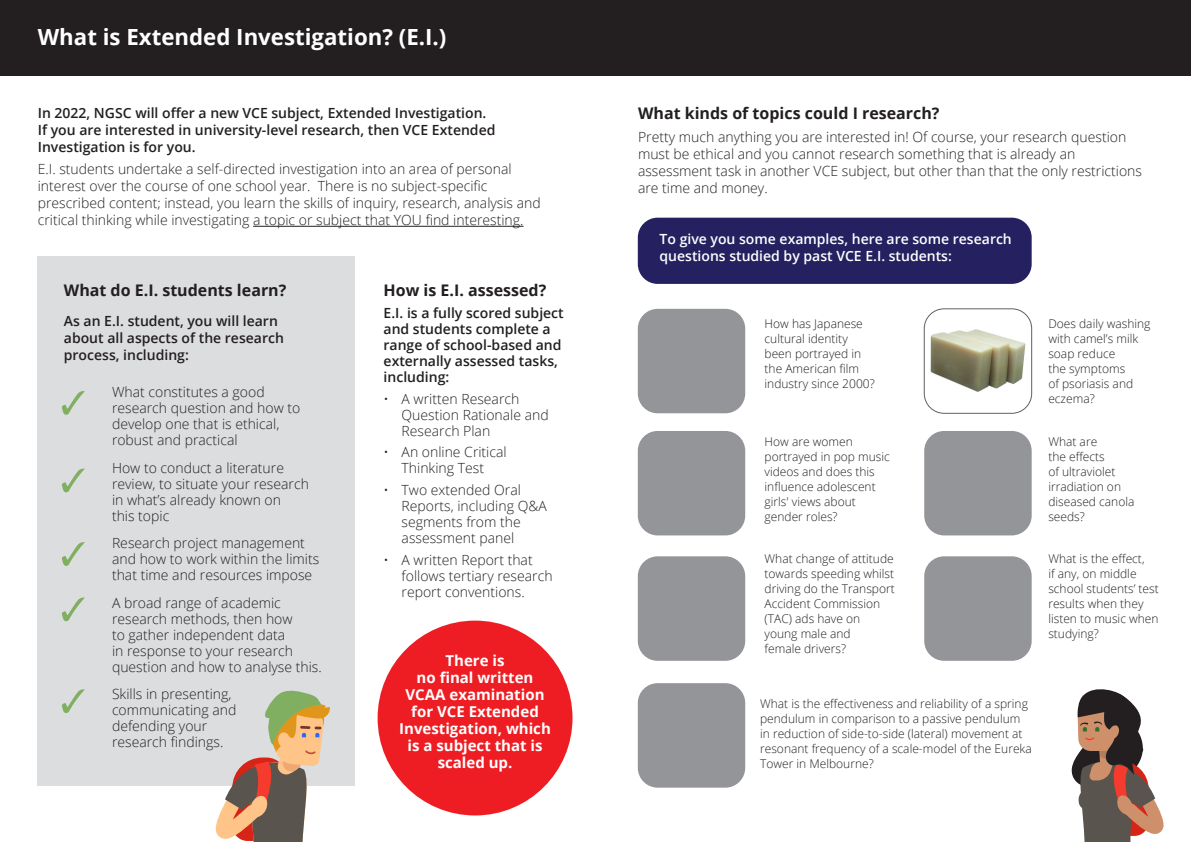
<style>
.page{position:relative;width:1191px;height:842px;background:#fff}
.page>*{position:absolute;margin:0;border:0;box-sizing:border-box;transform-origin:0 0}
.t1{font:700 22.2px "Open Sans";color:#fff}
.t2{font:700 16px "Open Sans";color:#231f20}
.t3{font:700 15px/17px "Open Sans";color:#fff;text-align:center}
.t4{font:300 14px/16px "Open Sans";color:#231f20}
.t5{font:600 14px/16px "Open Sans";color:#231f20}
.t6{font:600 14px/17px "Open Sans";color:#fff}
.t7{font:300 12px/15px "Open Sans";color:#231f20}
</style>
<div class="page">
<div style="left:377px;top:621px;width:195px;height:194px;background:#ee1d23;border-radius:50%"></div>
<div style="left:37px;top:257px;width:317px;height:529px;background:#dcdddf"></div>
<hr style="left:253px;top:226px;width:270px;height:1px;background:#231f20">
<div style="left:638px;top:309px;width:107px;height:104px;background:#939598;border-radius:20px"></div>
<div style="left:638px;top:431px;width:107px;height:104px;background:#939598;border-radius:20px"></div>
<div style="left:638px;top:556px;width:107px;height:105px;background:#939598;border-radius:20px"></div>
<img style="left:930px;top:329px;width:96px;height:63px">
<div style="left:923px;top:308px;width:109px;height:106px;border:1px solid #5d6162;border-radius:20px"></div>
<div style="left:924px;top:431px;width:107px;height:104px;background:#939598;border-radius:20px"></div>
<div style="left:924px;top:556px;width:107px;height:105px;background:#939598;border-radius:20px"></div>
<div style="left:638px;top:683px;width:107px;height:105px;background:#939598;border-radius:20px"></div>
<div style="left:638px;top:218px;width:393px;height:66px;background:#252161;border-radius:20px"></div>
<svg style="left:62px;top:391px;width:22px;height:24px"></svg>
<svg style="left:62px;top:468px;width:22px;height:24px"></svg>
<svg style="left:62px;top:542px;width:22px;height:24px"></svg>
<svg style="left:62px;top:597px;width:22px;height:24px"></svg>
<svg style="left:62px;top:689px;width:22px;height:24px"></svg>
<div style="left:0;top:0;width:1191px;height:75px;background:#231f20"></div>
<svg style="left:215px;top:690px;width:115px;height:152px"></svg>
<svg style="left:1071px;top:689px;width:93px;height:153px"></svg>
<p class="t1" style="left:38px;top:21px;width:410px">What is Extended Investigation? (E.I.)</p>
<p class="t5" style="left:38px;top:104px;width:459px;line-height:17px">In 2022, NGSC will offer a new VCE subject, Extended Investigation.<br>If you are interested in university-level research, then VCE Extended<br>Investigation is for you.</p>
<p class="t4" style="left:38px;top:160px;width:504px;line-height:17px">E.I. students undertake a self-directed investigation into an area of personal interest over the course of one school year. There is no subject-specific prescribed content; instead, you learn the skills of inquiry, research, analysis and critical thinking while investigating a topic or subject that YOU find interesting.</p>
<p class="t2" style="left:64px;top:279px;width:224px">What do E.I. students learn?</p>
<p class="t5" style="left:64px;top:312px;width:221px;line-height:17px">As an E.I. student, you will learn about all aspects of the research process, including:</p>
<p class="t4" style="left:112px;top:384px;width:190px">What constitutes a good research question and how to develop one that is ethical, robust and practical</p>
<p class="t4" style="left:112px;top:459px;width:198px">How to conduct a literature review, to situate your research in what’s already known on<br>this topic</p>
<p class="t4" style="left:112px;top:535px;width:209px">Research project management and how to work within the limits that time and resources impose</p>
<p class="t4" style="left:112px;top:594px;width:211px">A broad range of academic research methods, then how<br>to gather independent data<br>in response to your research question and how to analyse this.</p>
<p class="t4" style="left:112px;top:685px;width:126px">Skills in presenting, communicating and defending your research findings.</p>
<p class="t2" style="left:383px;top:279px;width:164px">How is E.I. assessed?</p>
<p class="t5" style="left:383px;top:304px;width:182px">E.I. is a fully scored subject and students complete a range of school-based and externally assessed tasks, including:</p>
<p class="t4" style="left:401px;top:390px;width:149px;text-indent:-18px">• A written Research<br>Question Rationale and<br>Research Plan</p>
<p class="t4" style="left:383px;top:444px;width:125px;text-align:center">• An online Critical<br>Thinking Test</p>
<p class="t4" style="left:401px;top:481px;width:147px;text-indent:-18px">• Two extended Oral<br>Reports, including Q&amp;A segments from the assessment panel</p>
<p class="t4" style="left:401px;top:551px;width:152px;text-indent:-18px">• A written Report that follows tertiary research report conventions.</p>
<p class="t3" style="left:399px;top:652px;width:153px">There is<br>no final written<br>VCAA examination for VCE Extended<br>Investigation, which is a subject that is scaled up.</p>
<p class="t2" style="left:638px;top:102px;width:303px">What kinds of topics could I research?</p>
<p class="t4" style="left:638px;top:128px;width:505px;line-height:17px">Pretty much anything you are interested in! Of course, your research question must be ethical and you cannot research something that is already an assessment task in another VCE subject, but other than that the only restrictions are time and money.</p>
<p class="t6" style="left:659px;top:230px;width:354px">To give you some examples, here are some research questions studied by past VCE E.I. students:</p>
<p class="t7" style="left:764px;top:316px;width:112px">How has Japanese cultural identity been portrayed in the American film industry since 2000?</p>
<p class="t7" style="left:764px;top:434px;width:127px">How are women portrayed in pop music videos and does this influence adolescent girls' views about gender roles?</p>
<p class="t7" style="left:764px;top:551px;width:132px">What change of attitude towards speeding whilst driving do the Transport<br>Accident Commission (TAC) ads have on young male and<br>female drivers?</p>
<p class="t7" style="left:1048px;top:316px;width:104px">Does daily washing with camel’s milk soap reduce<br>the symptoms<br>of psoriasis and eczema?</p>
<p class="t7" style="left:1048px;top:434px;width:88px">What are<br>the effects<br>of ultraviolet irradiation on diseased canola seeds?</p>
<p class="t7" style="left:1048px;top:551px;width:112px">What is the effect,<br>if any, on middle school students’ test results when they listen to music when studying?</p>
<p class="t7" style="left:760px;top:696px;width:273px">What is the effectiveness and reliability of a spring pendulum in comparison to a passive pendulum in reduction of side-to-side (lateral) movement at resonant frequency of a scale-model of the Eureka Tower in Melbourne?</p>
</div>
